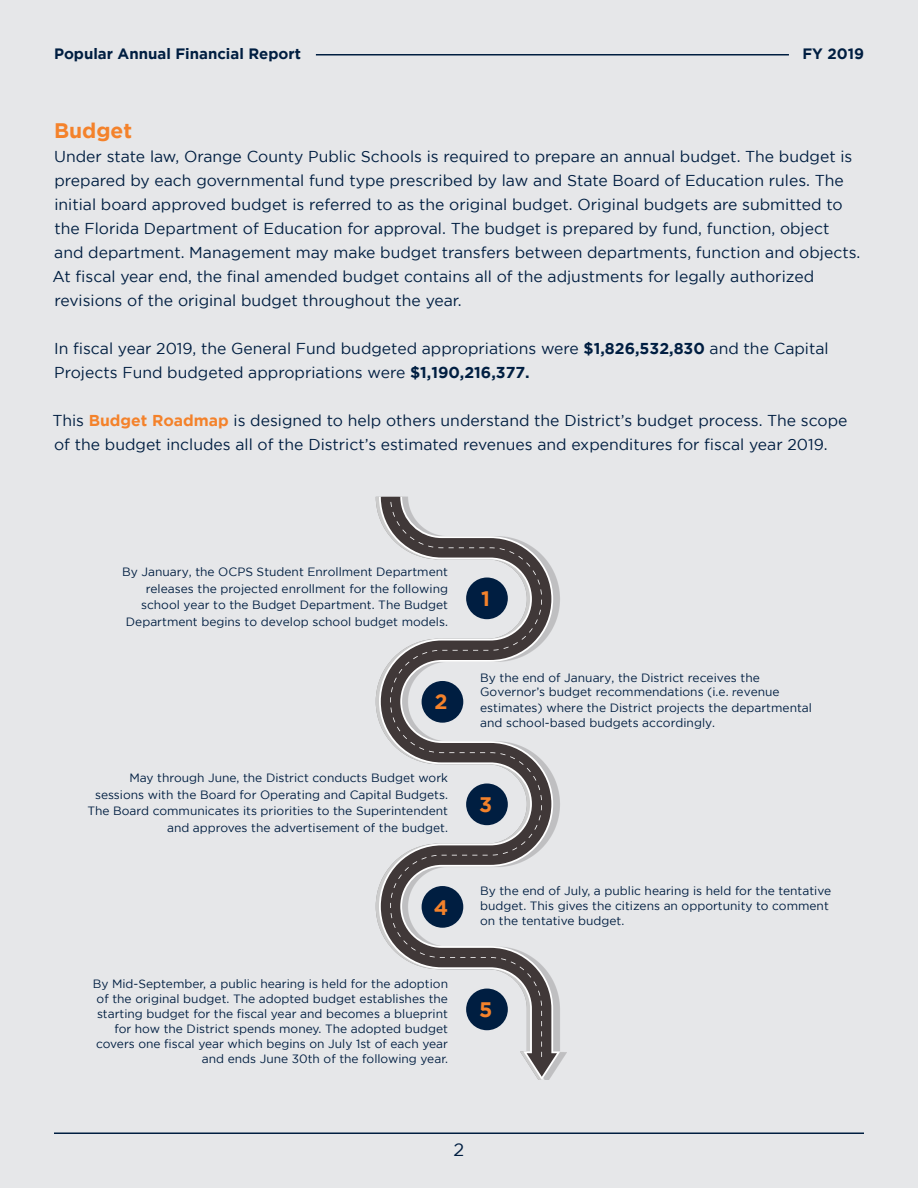
<style>
.page{position:relative;width:918px;height:1188px;background:#e6e7e9}
.page>*{position:absolute;margin:0;border:0;box-sizing:border-box;transform-origin:0 0}
.t1{font:700 21px "Gotham";color:#f4822b}
.t2{font:18px "Gotham";color:#001e41}
.t3{font:15.75px/24px "Gotham";color:#001e41}
.t4{font:700 15px "Gotham";color:#001e41}
.t5{font:12px/15px "Gotham";color:#001e41;text-align:right}
.s1{font-weight:700}
.s2{font-weight:700;color:#f4822b}
.s3{font-family:"Candara";font-style:italic}
</style>
<div class="page">
<hr style="left:917px;top:0;width:1px;height:1188px;background:#001e41">
<hr style="left:316px;top:54px;width:473px;height:2px;background:#001e41">
<hr style="left:54px;top:1132px;width:810px;height:2px;background:#001e41">
<svg style="left:379px;top:497px;width:181px;height:583px"></svg>
<svg style="left:381px;top:497px;width:176px;height:580px"></svg>
<svg style="left:390px;top:502px;width:152px;height:555px"></svg>
<div style="left:466px;top:784px;width:42px;height:41px;background:#001e41;border-radius:50%"></div>
<div style="left:466px;top:989px;width:42px;height:41px;background:#001e41;border-radius:50%"></div>
<div style="left:422px;top:681px;width:41px;height:42px;background:#001e41;border-radius:50%"></div>
<div style="left:422px;top:886px;width:41px;height:42px;background:#001e41;border-radius:50%"></div>
<p class="t4" style="left:54px;top:45px;width:248px">Popular Annual Financial Report</p>
<p class="t4" style="left:802px;top:45px;width:63px">FY 2019</p>
<p class="t1" style="left:54px;top:119px;width:80px">Budget</p>
<p class="t3" style="left:53px;top:145px;width:809px">Under state law, Orange County Public Schools is required to prepare an annual budget. The budget is prepared by each governmental fund type prescribed by law and State Board of Education rules. The initial board approved budget is referred to as the original budget. Original budgets are submitted to the Florida Department of Education for approval. The budget is prepared by fund, function, object and department. Management may make budget transfers between departments, function and objects.<br>At fiscal year end, the final amended budget contains all of the adjustments for legally authorized revisions of the original budget throughout the year.</p>
<p class="t3" style="left:54px;top:337px;width:776px">In fiscal year 2019, the General Fund budgeted appropriations were <span class="s1">$1,826,532,830</span> and the Capital<br>Projects Fund budgeted appropriations were <span class="s1">$1,190,216,377.</span></p>
<p class="t3" style="left:52px;top:409px;width:797px">This <span class="s2">Budget Roadmap</span> is designed to help others understand the District’s budget process. The scope of the budget includes all of the District’s estimated revenues and expenditures for fiscal year 2019.</p>
<p class="t5" style="left:122px;top:564px;width:327px;line-height:16.5px">By January, the OCPS Student Enrollment Department releases the projected enrollment for the following school year to the Budget Department. The Budget Department begins to develop school budget models.</p>
<p class="t1" style="left:435px;top:690px;width:15px">2</p>
<p class="t5" style="left:88px;top:770px;width:362px;line-height:16.5px">May through June, the District conducts Budget work sessions with the Board for Operating and Capital Budgets.<br>The Board communicates its priorities to the Superintendent and approves the advertisement of the budget.</p>
<p class="t1" style="left:434px;top:895px;width:16px">4</p>
<p class="t5" style="left:93px;top:976px;width:357px">By Mid-September, a public hearing is held for the adoption of the original budget. The adopted budget establishes the starting budget for the fiscal year and becomes a blueprint for how the District spends money. The adopted budget covers one fiscal year which begins on July 1st of each year and ends June 30th of the following year.</p>
<p class="t1" style="left:481px;top:586px;width:10px">1</p>
<p class="t5" style="left:480px;top:670px;width:301px;line-height:14.4px;text-align:left">By the end of January, the District receives the<br>Governor’s budget recommendations (i.e. <span class="s3">r</span>evenue</p>
<p class="t5" style="left:480px;top:700px;width:333px;text-align:left">estimates) where the District projects the departmental and school-based budgets accordingly.</p>
<p class="t1" style="left:479px;top:792px;width:15px">3</p>
<p class="t5" style="left:480px;top:883px;width:352px;text-align:left">By the end of July, a public hearing is held for the tentative budget. This gives the citizens an opportunity to comment on the tentative budget.</p>
<p class="t1" style="left:479px;top:997px;width:15px">5</p>
<p class="t2" style="left:454px;top:1140px;width:12px">2</p>
</div>
